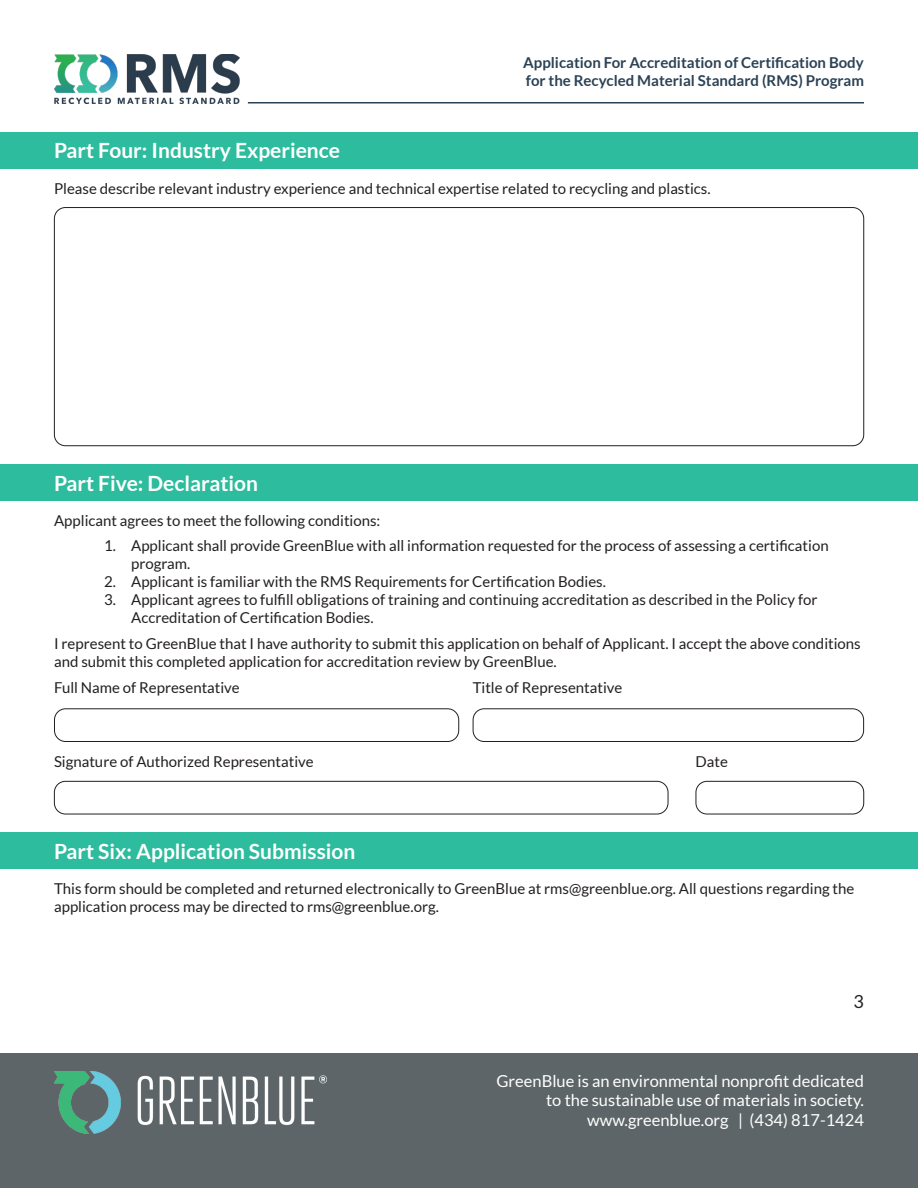
<style>
.page{position:relative;width:918px;height:1188px;background:#fff}
.page>*{position:absolute;margin:0;border:0;box-sizing:border-box;transform-origin:0 0}
.t1{font:700 21px "Lato";color:#fff}
.t2{font:18px "Lato";color:#231f20}
.t3{font:16.5px "Lato";color:#fff}
.t4{font:15px/18px "Lato";color:#231f20}
.t5{font:700 15px/18px "Lato";color:#2b4255}
</style>
<div class="page">
<div style="left:54px;top:207px;width:810px;height:239px;border:1px solid #231f20;border-radius:11px"></div>
<div style="left:0;top:132px;width:918px;height:36px;background:#2dbc9d"></div>
<div style="left:0;top:464px;width:918px;height:36px;background:#2dbc9d"></div>
<div style="left:0;top:832px;width:918px;height:36px;background:#2dbc9d"></div>
<hr style="left:248px;top:102px;width:616px;height:2px;background:#2a4155">
<img style="left:54px;top:54px;width:185px;height:50px">
<div style="left:54px;top:781px;width:614px;height:33px;border:1px solid #231f20;border-radius:11px"></div>
<div style="left:696px;top:781px;width:168px;height:33px;border:1px solid #231f20;border-radius:11px"></div>
<div style="left:54px;top:708px;width:405px;height:34px;border:1px solid #231f20;border-radius:11px"></div>
<div style="left:473px;top:708px;width:391px;height:34px;border:1px solid #231f20;border-radius:11px"></div>
<div style="left:0;top:1054px;width:918px;height:134px;background:#5d6568"></div>
<img style="left:54px;top:1072px;width:272px;height:62px">
<p class="t1" style="left:54px;top:139px;width:288px">Part Four: Industry Experience</p>
<p class="t5" style="left:523px;top:53px;width:342px">Application For Accreditation of Certification Body for the Recycled Material Standard (RMS) Program</p>
<p class="t4" style="left:54px;top:179px;width:658px">Please describe relevant industry experience and technical expertise related to recycling and plastics.</p>
<p class="t1" style="left:54px;top:471px;width:206px">Part Five: Declaration</p>
<p class="t4" style="left:54px;top:511px;width:328px">Applicant agrees to meet the following conditions:</p>
<p class="t4" style="left:131px;top:537px;width:699px;text-indent:-27px">1. Applicant shall provide GreenBlue with all information requested for the process of assessing a certification program.</p>
<p class="t4" style="left:104px;top:573px;width:503px">2. Applicant is familiar with the RMS Requirements for Certification Bodies.</p>
<p class="t4" style="left:131px;top:591px;width:688px;text-indent:-27px">3. Applicant agrees to fulfill obligations of training and continuing accreditation as described in the Policy for<br>Accreditation of Certification Bodies.</p>
<p class="t4" style="left:54px;top:634px;width:808px">I represent to GreenBlue that I have authority to submit this application on behalf of Applicant. I accept the above conditions and submit this completed application for accreditation review by GreenBlue.</p>
<p class="t4" style="left:54px;top:678px;width:187px">Full Name of Representative</p>
<p class="t4" style="left:473px;top:678px;width:151px">Title of Representative</p>
<p class="t4" style="left:54px;top:753px;width:261px">Signature of Authorized Representative</p>
<p class="t1" style="left:54px;top:839px;width:303px">Part Six: Application Submission</p>
<p class="t4" style="left:696px;top:753px;width:34px">Date</p>
<p class="t4" style="left:54px;top:880px;width:802px">This form should be completed and returned electronically to GreenBlue at rms@greenblue.org. All questions regarding the application process may be directed to rms@greenblue.org.</p>
<p class="t2" style="left:854px;top:991px;width:12px">3</p>
<p class="t3" style="left:496px;top:1072px;width:369px">GreenBlue is an environmental nonprofit dedicated</p>
<p class="t3" style="left:546px;top:1091px;width:319px">to the sustainable use of materials in society.</p>
<p class="t3" style="left:587px;top:1111px;width:278px">www.greenblue.org | (434) 817-1424</p>
</div>
